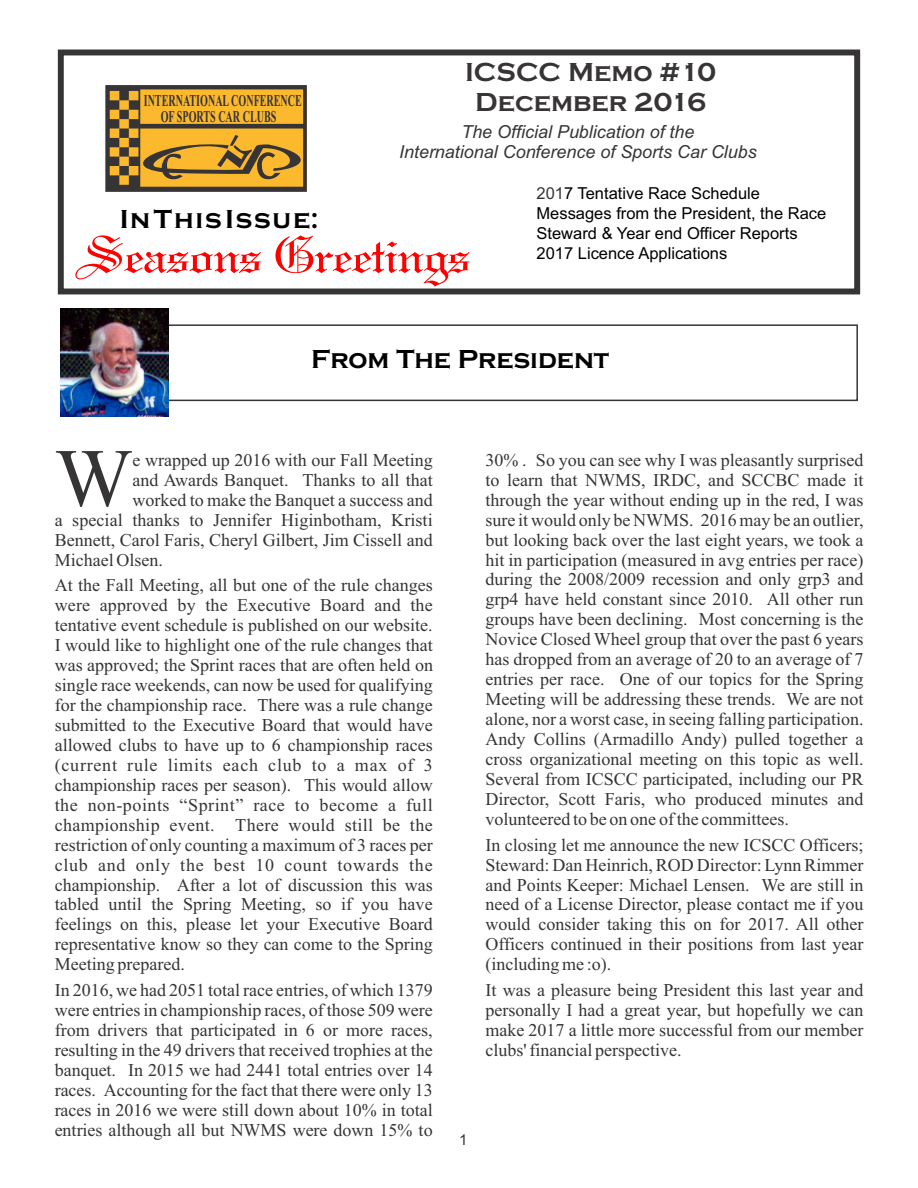
<style>
.page{position:relative;width:918px;height:1188px;background:#fff}
.page>*{position:absolute;margin:0;border:0;box-sizing:border-box;transform-origin:0 0}
.t1{font:82.5px "Times New Roman";color:#373435}
.t2{font:53.1px "Wedding Text BT";color:#f00}
.t3{font:700 27px/30px "Copperplate Gothic";color:#373435;text-align:center}
.t4{font:700 27px "Copperplate Gothic";color:#000}
.t5{font:700 27px "Copperplate Gothic";letter-spacing:.07em;color:#000}
.t6{font:18px/20px "Times New Roman";color:#373435;text-align:justify}
.t7{font:italic 18px/20.1px "Arial";color:#373435;text-align:center}
.t8{font:16.5px/19.8px "Arial";color:#000}
.t9{font:700 16.5px/15.9px "Times New Roman";color:#373435;text-align:center;scale:.61 1}
.t10{font:15px "Arial";color:#373435}
.s1{color:#373435}
</style>
<div class="page">
<svg style="left:106px;top:85px;width:201px;height:107px;background:#bc8d30"></svg>
<div style="left:58px;top:50px;width:802px;height:244px;border:6px solid #373435"></div>
<div style="left:60px;top:324px;width:798px;height:77px;border:1px solid #373435"></div>
<img style="left:61px;top:309px;width:108px;height:108px">
<p class="t9" style="left:144px;top:95px;width:261px">INTERNATIONAL CONFERENCE<br>OF SPORTS CAR CLUBS</p>
<h3 class="t3" style="left:465px;top:56px;width:253px">ICSCC Memo #10<br>December 2016</h3>
<p class="t7" style="left:399px;top:123px;width:359px">The Official Publication of the<br>International Conference of Sports Car Clubs</p>
<h3 class="t5" style="left:120px;top:203px;width:200px">InThisIssue:</h3>
<h2 class="t2" style="left:84px;top:235px;width:388px">Seasons Greetings</h2>
<p class="t8" style="left:537px;top:185px;width:291px"><span class="s1">201</span>7 Tentative Race Schedule<br>Messages from the President, the Race<br>Steward &amp; Year end Officer Reports<br>2017 Licence Applications</p>
<h3 class="t4" style="left:311px;top:343px;width:300px">From The President</h3>
<h1 class="t1" style="left:55px;top:449px;width:79px">W</h1>
<p class="t6" style="left:133px;top:452px;width:302px">e wrapped up 2016 with our Fall Meeting</p>
<p class="t6" style="left:133px;top:472px;width:302px">and Awards Banquet. Thanks to all that</p>
<p class="t6" style="left:133px;top:491px;width:302px">worked to make the Banquet a success and</p>
<p class="t6" style="left:55px;top:511px;width:379px">a special thanks to Jennifer Higinbotham, Kristi</p>
<p class="t6" style="left:55px;top:531px;width:379px">Bennett, Carol Faris, Cheryl Gilbert, Jim Cissell and</p>
<p class="t6" style="left:55px;top:551px;width:110px">Michael Olsen.</p>
<p class="t6" style="left:55px;top:577px;width:380px">At the Fall Meeting, all but one of the rule changes were approved by the Executive Board and the tentative event schedule is published on our website.<br>I would like to highlight one of the rule changes that was approved; the Sprint races that are often held on single race weekends, can now be used for qualifying for the championship race. There was a rule change submitted to the Executive Board that would have allowed clubs to have up to 6 championship races (current rule limits each club to a max of 3 championship races per season). This would allow the non-points “Sprint” race to become a full championship event. There would still be the restriction of only counting a maximum of 3 races per club and only the best 10 count towards the championship. After a lot of discussion this was tabled until the Spring Meeting, so if you have feelings on this, please let your Executive Board representative know so they can come to the Spring Meeting prepared.</p>
<p class="t6" style="left:55px;top:982px;width:380px">In 2016, we had 2051 total race entries, of which 1379 were entries in championship races, of those 509 were from drivers that participated in 6 or more races, resulting in the 49 drivers that received trophies at the banquet. In 2015 we had 2441 total entries over 14 races. Accounting for the fact that there were only 13 races in 2016 we were still down about 10% in total entries although all but NWMS were down 15% to</p>
<p class="t6" style="left:486px;top:452px;width:380px">30% . So you can see why I was pleasantly surprised to learn that NWMS, IRDC, and SCCBC made it through the year without ending up in the red, I was sure it would only be NWMS. 2016 may be an outlier, but looking back over the last eight years, we took a hit in participation (measured in avg entries per race) during the 2008/2009 recession and only grp3 and grp4 have held constant since 2010. All other run groups have been declining. Most concerning is the Novice Closed Wheel group that over the past 6 years has dropped from an average of 20 to an average of 7 entries per race. One of our topics for the Spring Meeting will be addressing these trends. We are not alone, nor a worst case, in seeing falling participation.<br>Andy Collins (Armadillo Andy) pulled together a cross organizational meeting on this topic as well.<br>Several from ICSCC participated, including our PR Director, Scott Faris, who produced minutes and volunteered to be on one of the committees.</p>
<p class="t6" style="left:486px;top:836px;width:380px">In closing let me announce the new ICSCC Officers; Steward: Dan Heinrich, ROD Director: Lynn Rimmer and Points Keeper: Michael Lensen. We are still in need of a License Director, please contact me if you would consider taking this on for 2017. All other Officers continued in their positions from last year (including me :o).</p>
<p class="t6" style="left:486px;top:982px;width:380px">It was a pleasure being President this last year and personally I had a great year, but hopefully we can make 2017 a little more successful from our member clubs' financial perspective.</p>
<p class="t10" style="left:459px;top:1135px;width:10px">1</p>
</div>
